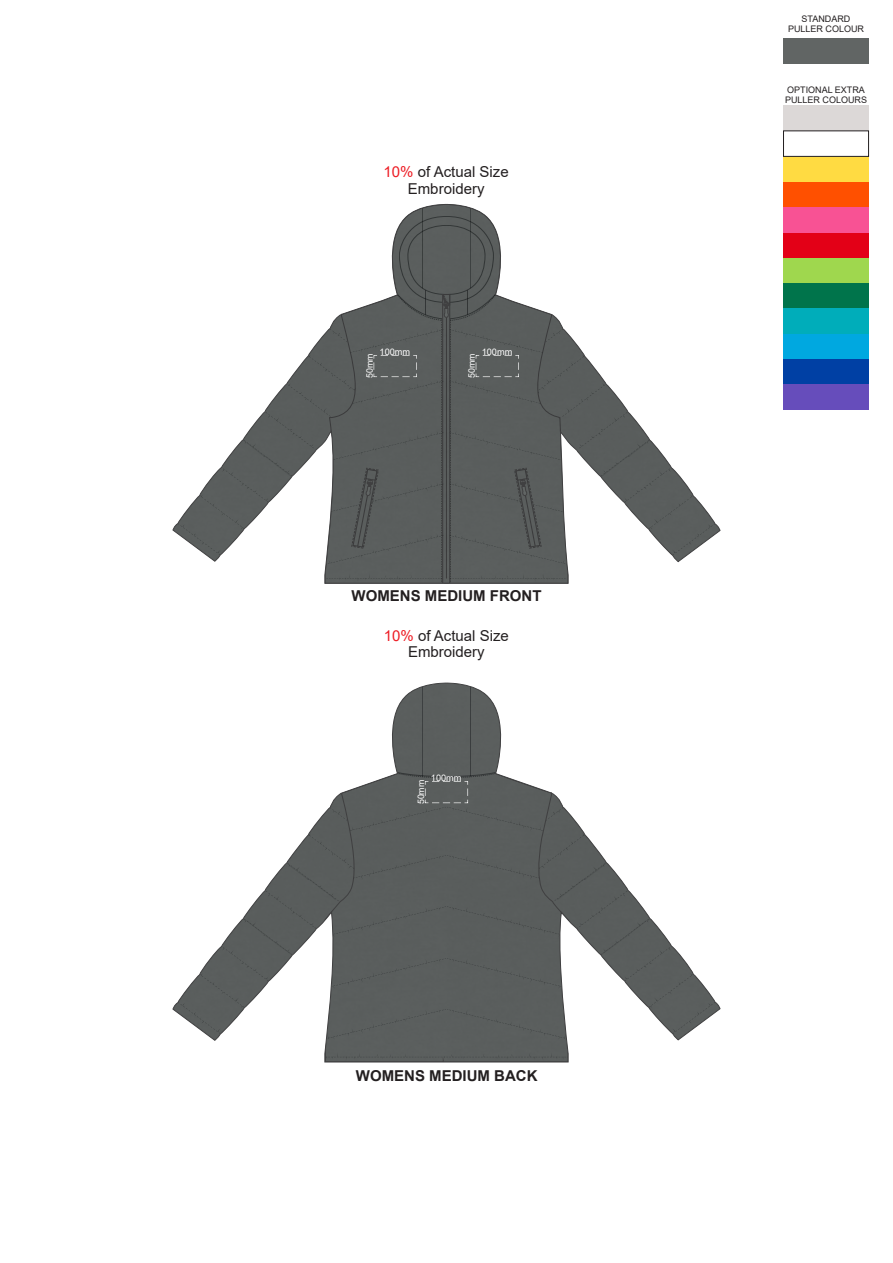
<style>
.page{position:relative;width:893px;height:1263px;background:#fff}
.page>*{position:absolute;margin:0;border:0;box-sizing:border-box;transform-origin:0 0}
.t1{font:15px/16.8px "Arial";color:#231f20;text-align:center}
.t2{font:700 15px "Arial";color:#231f20}
.t3{font:9px/10.1px "Arial";color:#231f20}
.t4{font:9px "Arial";color:#fff}
.s1{color:#ed1c24}
</style>
<div class="page">
<svg style="left:173px;top:204px;width:547px;height:380px"></svg>
<svg style="left:351px;top:216px;width:190px;height:367px;background:#6a6d6d"></svg>
<svg style="left:173px;top:682px;width:547px;height:380px"></svg>
<svg style="left:397px;top:772px;width:99px;height:31px;background:#5a5e5d"></svg>
<div style="left:783px;top:106px;width:85px;height:25px;background:#dcd8d7"></div>
<div style="left:783px;top:38px;width:85px;height:25px;background:#616564"></div>
<div style="left:783px;top:257px;width:85px;height:26px;background:#9fd74e"></div>
<div style="left:783px;top:283px;width:85px;height:25px;background:#00744b"></div>
<div style="left:783px;top:333px;width:85px;height:26px;background:#00a8e0"></div>
<div style="left:783px;top:308px;width:85px;height:26px;background:#00adba"></div>
<div style="left:783px;top:182px;width:85px;height:25px;background:#ff5000"></div>
<div style="left:783px;top:232px;width:85px;height:26px;background:#e30017"></div>
<div style="left:783px;top:207px;width:85px;height:25px;background:#f85294"></div>
<div style="left:783px;top:156px;width:85px;height:26px;background:#ffdb42"></div>
<div style="left:783px;top:359px;width:85px;height:26px;background:#0040a4"></div>
<div style="left:783px;top:384px;width:85px;height:26px;background:#664dbb"></div>
<div style="left:783px;top:131px;width:86px;height:26px;background:#fff;border:1px solid #231f20"></div>
<p class="t1" style="left:384px;top:163px;width:127px"><span class="s1">10%</span> of Actual Size<br>Embroidery</p>
<p class="t4" style="left:380px;top:345px;width:32px">100mm</p>
<p class="t4" style="left:363px;top:378px;width:26px;rotate:-90deg">50mm</p>
<p class="t4" style="left:482px;top:345px;width:32px">100mm</p>
<p class="t4" style="left:465px;top:378px;width:26px;rotate:-90deg">50mm</p>
<p class="t2" style="left:352px;top:585px;width:191px">WOMENS MEDIUM FRONT</p>
<p class="t1" style="left:384px;top:627px;width:127px"><span class="s1">10%</span> of Actual Size<br>Embroidery</p>
<p class="t4" style="left:431px;top:771px;width:32px">100mm</p>
<p class="t4" style="left:415px;top:804px;width:26px;rotate:-90deg">50mm</p>
<p class="t2" style="left:356px;top:1065px;width:183px">WOMENS MEDIUM BACK</p>
<p class="t3" style="left:788px;top:14px;width:78px;text-align:center">STANDARD<br>PULLER COLOUR</p>
<p class="t3" style="left:785px;top:85px;width:84px">OPTIONAL EXTRA<br>PULLER COLOURS</p>
</div>
